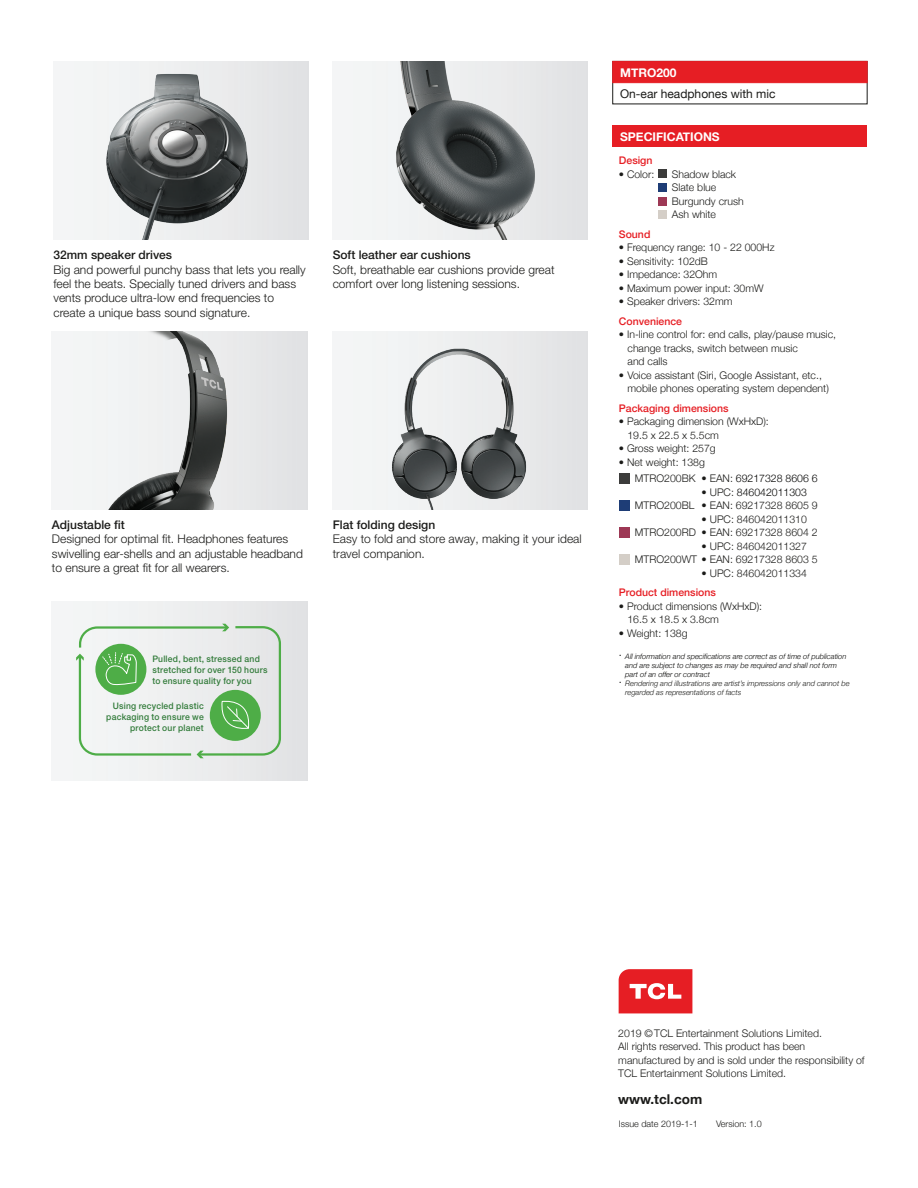
<style>
.page{position:relative;width:918px;height:1188px;background:#fff}
.page>*{position:absolute;margin:0;border:0;box-sizing:border-box;transform-origin:0 0}
.t1{font:700 13.5px "Helvetica Neue";color:#1b1b19}
.t2{font:300 12px/14.4px "Helvetica Neue LT Pro";color:#1b1b19}
.t3{font:500 12px "Helvetica Neue LT Pro";color:#1b1b19}
.t4{font:12px "Helvetica Neue";color:#1b1b19}
.t5{font:700 12px "Helvetica Neue";color:#fff}
.t6{font:300 10.5px/13.5px "Helvetica Neue";color:#1b1b19}
.t7{font:500 10.5px/19.5px "Helvetica Neue";color:#e61e24}
.t8{font:300 10.5px/16.5px "Helvetica Neue";color:#1a1a18}
.t9{font:500 9px/10.8px "Helvetica Neue LT Pro";letter-spacing:.025em;color:#337c3b;scale:.95 1}
.t10{font:300 9px "Helvetica Neue";color:#1b1b19}
.t11{font:italic 300 7.5px "Helvetica Neue";color:#050504}
.t12{font:italic 300 7.5px "Helvetica Neue";color:#1b1b19}
.s1{color:#1b1b19}
.s2{color:#050504}
.s3{color:#1a1a18}
.s4{font-weight:300;color:#1a1a18}
.s5{font-weight:300;color:#1b1b19}
.s6{font-size:12px;color:#1b1b19}
.s7{font-size:12px}
</style>
<div class="page">
<div style="left:53px;top:61px;width:256px;height:179px;background:linear-gradient(to bottom,#ebecee,#ebecee)"></div>
<div style="left:333px;top:331px;width:255px;height:179px;background:linear-gradient(to right,#f6f8f8,#e3e3e5)"></div>
<img style="left:72px;top:61px;width:220px;height:179px">
<img style="left:333px;top:61px;width:254px;height:179px">
<img style="left:362px;top:345px;width:165px;height:165px">
<div style="left:52px;top:331px;width:255px;height:179px;background:linear-gradient(to bottom,#eaeced,#eaeced)"></div>
<img style="left:77px;top:331px;width:202px;height:178px">
<svg style="left:619px;top:969px;width:73px;height:44px;background:#e93b41"></svg>
<div style="left:613px;top:61px;width:254px;height:22px;background:#e61e24;border:1px solid #e61e24"></div>
<div style="left:613px;top:125px;width:254px;height:21px;background:#e61e24"></div>
<div style="left:52px;top:602px;width:255px;height:178px;background:#edeeef"></div>
<svg style="left:76px;top:624px;width:206px;height:134px"></svg>
<div style="left:658px;top:170px;width:9px;height:8px;background:#3c3c3b"></div>
<div style="left:658px;top:210px;width:9px;height:9px;background:#d4cec7"></div>
<div style="left:658px;top:183px;width:9px;height:9px;background:#1e3d76"></div>
<div style="left:658px;top:197px;width:9px;height:8px;background:#9d3855"></div>
<div style="left:619px;top:474px;width:10px;height:10px;background:#3c3c3b"></div>
<div style="left:619px;top:554px;width:10px;height:10px;background:#d4cec7"></div>
<div style="left:619px;top:500px;width:10px;height:10px;background:#1e3d76"></div>
<div style="left:619px;top:527px;width:10px;height:10px;background:#9d3855"></div>
<p class="t3" style="left:53px;top:248px;width:120px">32mm speaker drives</p>
<p class="t2" style="left:53px;top:262px;width:254px">Big and powerful punchy bass that lets you really feel the beats. Specially tuned drivers and bass vents produce ultra-low end frequencies to create a unique bass sound signature.</p>
<p class="t3" style="left:333px;top:248px;width:140px">Soft leather ear cushions</p>
<p class="t2" style="left:333px;top:262px;width:223px">Soft, breathable ear cushions provide great comfort over long listening sessions.</p>
<p class="t3" style="left:52px;top:518px;width:74px">Adjustable fit</p>
<p class="t2" style="left:52px;top:532px;width:252px">Designed for optimal fit. Headphones features swivelling ear-shells and an adjustable headband to ensure a great fit for all wearers.</p>
<p class="t3" style="left:333px;top:518px;width:104px">Flat folding design</p>
<p class="t2" style="left:333px;top:532px;width:250px">Easy to fold and store away, making it your ideal travel companion.</p>
<p class="t9" style="left:152px;top:653px;width:123px">Pulled, bent, stressed and stretched for over 150 hours to ensure quality for you</p>
<p class="t9" style="left:106px;top:701px;width:104px;text-align:right">Using recycled plastic packaging to ensure we protect our planet</p>
<p class="t5" style="left:620px;top:63px;width:58px">MTRO200</p>
<p class="t4" style="left:620px;top:85px;width:157px">On-ear headphones with mic</p>
<p class="t5" style="left:620px;top:127px;width:101px">SPECIFICATIONS</p>
<p class="t7" style="left:619px;top:150px;width:35px">Design</p>
<p class="t6" style="left:619px;top:167px;width:37px">• Color:</p>
<p class="t6" style="left:672px;top:167px;width:73px">Shadow black<br>Slate blue<br>Burgundy crush<br>Ash white</p>
<p class="t7" style="left:619px;top:224px;width:33px">Sound</p>
<p class="t6" style="left:619px;top:240px;width:157px">• Frequency range: 10 - 22 000Hz</p>
<p class="t6" style="left:619px;top:254px;width:91px">• Sensitivity: 102dB</p>
<p class="t6" style="left:619px;top:267px;width:100px">• Impedance: 32Ohm</p>
<p class="t6" style="left:619px;top:281px;width:146px">• Maximum power input: 30mW</p>
<p class="t6" style="left:619px;top:294px;width:115px">• Speaker drivers: 32mm</p>
<p class="t7" style="left:619px;top:311px;width:65px">Convenience</p>
<p class="t6" style="left:628px;top:327px;width:210px;text-indent:-9px">• In-line control for: end calls, play/pause music, change tracks, switch between music<br>and calls</p>
<p class="t6" style="left:627px;top:368px;width:203px;text-indent:-9px">• Voice assistant (Siri, Google Assistant, etc., mobile phones operating system dependent)</p>
<p class="t7" style="left:619px;top:398px;width:111px">Packaging dimensions</p>
<p class="t6" style="left:627px;top:414px;width:143px;text-indent:-9px">• Packaging dimension (WxHxD):<br>19.5 x 22.5 x 5.5cm</p>
<p class="t8" style="left:619px;top:440px;width:98px">• Gross weight: 257g</p>
<p class="t8" style="left:635px;top:453px;width:184px;text-indent:-16px">• Net weight: 138g<br><span class="s1">MTRO200BK</span> • <span class="s1">EAN:</span> <span class="s2">69217328 8606 6</span></p>
<p class="t6" style="left:635px;top:485px;width:184px;text-indent:67px"><span class="s3">•</span> UPC: <span class="s2">846042011303<br></span>MTRO200BL <span class="s3">•</span> EAN: 69217328 8605 9</p>
<p class="t6" style="left:635px;top:512px;width:184px;text-indent:67px"><span class="s3">•</span> UPC: 846042011310<br>MTRO200RD <span class="s3">•</span> EAN: 69217328 8604 2</p>
<p class="t6" style="left:635px;top:539px;width:184px;text-indent:67px"><span class="s3">•</span> UPC: 846042011327<br>MTRO200WT <span class="s3">•</span> EAN: 69217328 8603 5</p>
<p class="t7" style="left:619px;top:563px;width:189px;text-indent:83px"><span class="s4">•</span> <span class="s5">UPC: 846042011334<br></span>Product dimensions</p>
<p class="t6" style="left:627px;top:599px;width:136px;text-indent:-9px">• Product dimensions (WxHxD):<br>16.5 x 18.5 x 3.8cm</p>
<p class="t8" style="left:619px;top:624px;width:70px">• Weight: 138g</p>
<p class="t11" style="left:619px;top:651px;width:229px"><span class="s6">‧</span> All information and specifications are correct as of time of publication</p>
<p class="t11" style="left:625px;top:660px;width:213px">and are subject to changes as may be required and shall not form</p>
<p class="t11" style="left:625px;top:669px;width:86px">part of an offer or contract</p>
<p class="t12" style="left:619px;top:678px;width:232px"><span class="s7">‧</span> Rendering and illustrations are artist’s impressions only and cannot be</p>
<p class="t12" style="left:625px;top:687px;width:118px">regarded as representations of facts</p>
<p class="t6" style="left:618px;top:1025px;width:248px">2019 ©TCL Entertainment Solutions Limited.<br>All rights reserved. This product has been manufactured by and is sold under the responsibility of TCL Entertainment Solutions Limited.</p>
<p class="t1" style="left:618px;top:1089px;width:85px">www.tcl.com</p>
<p class="t10" style="left:619px;top:1116px;width:81px">Issue date 2019-1-1</p>
<p class="t10" style="left:716px;top:1116px;width:47px">Version: 1.0</p>
</div>
